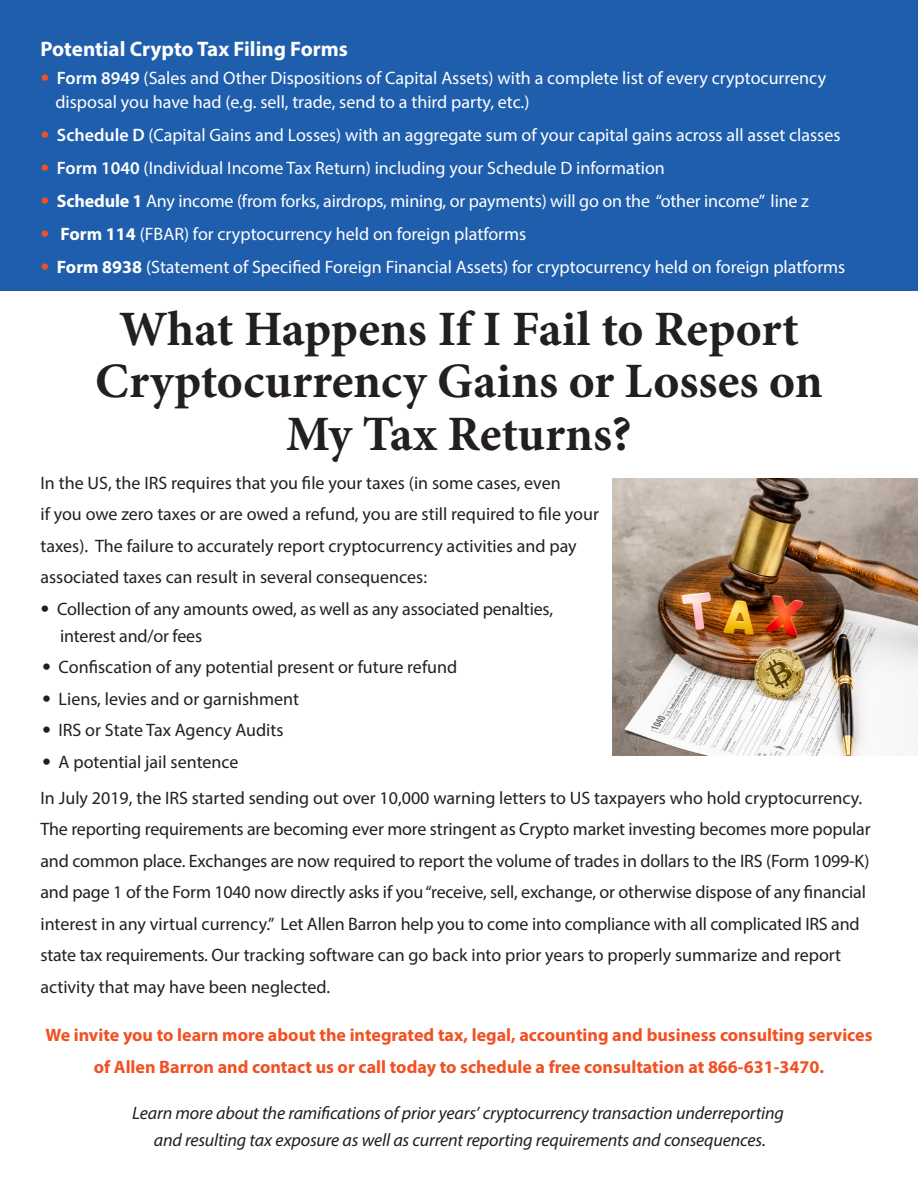
<style>
.page{position:relative;width:918px;height:1188px;background:#fff}
.page>*{position:absolute;margin:0;border:0;box-sizing:border-box;transform-origin:0 0}
.t1{font:700 49.5px/52.5px "Minion Pro";color:#231f20;text-align:center}
.t2{font:700 21px "Myriad Pro";color:#fff}
.t3{font:18px/31.5px "Myriad Pro";letter-spacing:-.005em;color:#231f20}
.t4{font:18px/24px "Myriad Pro";color:#fff}
.t5{font:700 18px/31.5px "Myriad Pro";color:#f15122;text-align:center}
.t6{font:italic 18px/27px "Myriad Pro";letter-spacing:-.01em;color:#231f20;text-align:center}
.s1{font-family:"Avenir LT Std";color:#f15122}
.s2{font-weight:600}
.s3{font-weight:700}
.s4{font-family:"Avenir LT Std"}
</style>
<div class="page">
<div style="left:0;top:0;width:918px;height:291px;background:#1e5eac"></div>
<img style="left:612px;top:479px;width:306px;height:276px">
<p class="t2" style="left:40px;top:35px;width:309px">Potential Crypto Tax Filing Forms</p>
<p class="t4" style="left:56px;top:65px;width:772px;text-indent:-15px"><span class="s1">•</span> <span class="s2">Form 8949</span> (Sales and Other Dispositions of Capital Assets) with a complete list of every cryptocurrency disposal you have had (e.g. sell, trade, send to a third party, etc.)</p>
<p class="t4" style="left:40px;top:122px;width:802px"><span class="s1">•</span> <span class="s2">Schedule D</span> (Capital Gains and Losses) with an aggregate sum of your capital gains across all asset classes</p>
<p class="t4" style="left:40px;top:155px;width:626px"><span class="s1">•</span> <span class="s2">Form 1040</span> (Individual Income Tax Return) including your Schedule D information</p>
<p class="t4" style="left:40px;top:188px;width:770px"><span class="s1">•</span> <span class="s3">Schedule 1</span> Any income (from forks, airdrops, mining, or payments) will go on the “other income” line z</p>
<p class="t4" style="left:40px;top:221px;width:487px"><span class="s1">•</span> <span class="s3">Form 114</span> (FBAR) for cryptocurrency held on foreign platforms</p>
<p class="t4" style="left:40px;top:254px;width:806px"><span class="s1">•</span> <span class="s3">Form 8938</span> (Statement of Specified Foreign Financial Assets) for cryptocurrency held on foreign platforms</p>
<p class="t1" style="left:95px;top:302px;width:729px">What Happens If I Fail to Report<br>Cryptocurrency Gains or Losses on<br>My Tax Returns?</p>
<p class="t3" style="left:40px;top:467px;width:560px">In the US, the IRS requires that you file your taxes (in some cases, even<br>if you owe zero taxes or are owed a refund, you are still required to file your taxes). The failure to accurately report cryptocurrency activities and pay associated taxes can result in several consequences:</p>
<p class="t3" style="left:60px;top:595px;width:494px;line-height:27px;text-indent:-20px"><span class="s4">•</span> Collection of any amounts owed, as well as any associated penalties, interest and/or fees</p>
<p class="t3" style="left:42px;top:651px;width:417px"><span class="s4">•</span> Confiscation of any potential present or future refund</p>
<p class="t3" style="left:42px;top:683px;width:259px"><span class="s4">•</span> Liens, levies and or garnishment</p>
<p class="t3" style="left:42px;top:714px;width:243px"><span class="s4">•</span> IRS or State Tax Agency Audits</p>
<p class="t3" style="left:42px;top:746px;width:198px"><span class="s4">•</span> A potential jail sentence</p>
<p class="t3" style="left:40px;top:782px;width:832px">In July 2019, the IRS started sending out over 10,000 warning letters to US taxpayers who hold cryptocurrency.<br>The reporting requirements are becoming ever more stringent as Crypto market investing becomes more popular and common place. Exchanges are now required to report the volume of trades in dollars to the IRS (Form 1099-K) and page 1 of the Form 1040 now directly asks if you “receive, sell, exchange, or otherwise dispose of any financial interest in any virtual currency.” Let Allen Barron help you to come into compliance with all complicated IRS and state tax requirements. Our tracking software can go back into prior years to properly summarize and report activity that may have been neglected.</p>
<p class="t5" style="left:45px;top:1019px;width:829px">We invite you to learn more about the integrated tax, legal, accounting and business consulting services of Allen Barron and contact us or call today to schedule a free consultation at 866-631-3470.</p>
<p class="t6" style="left:132px;top:1099px;width:653px">Learn more about the ramifications of prior years’ cryptocurrency transaction underreporting and resulting tax exposure as well as current reporting requirements and consequences.</p>
</div>
